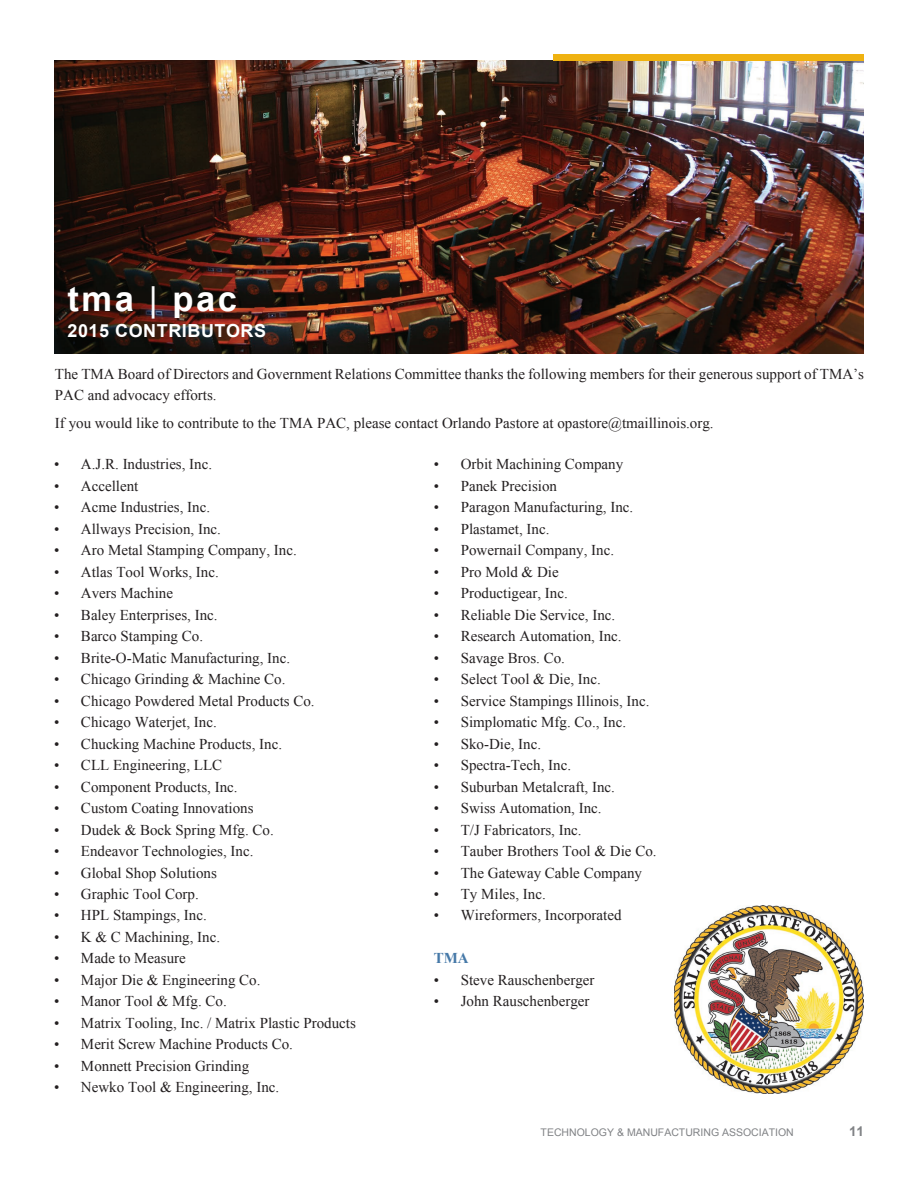
<style>
.page{position:relative;width:918px;height:1188px;background:#fff}
.page>*{position:absolute;margin:0;border:0;box-sizing:border-box;transform-origin:0 0}
.t1{font:700 34.5px "Arial";letter-spacing:.075em;color:#fff}
.t2{font:700 18px "Arial";letter-spacing:.03em;color:#fff}
.t3{font:15px/21px "Times New Roman";color:#231f20}
.t4{font:700 15px "Times New Roman";color:#4679a8}
.t5{font:700 13.5px "Arial";color:#808285}
.t6{font:10.5px "Arial";color:#808285}
.s1{font-weight:400}
</style>
<div class="page">
<img style="left:54px;top:61px;width:810px;height:292px">
<img style="left:674px;top:905px;width:189px;height:189px">
<div style="left:554px;top:54px;width:310px;height:6px;background:#efb211"></div>
<h1 class="t1" style="left:68px;top:280px;width:171px">tma <span class="s1">|</span> pac</h1>
<p class="t2" style="left:68px;top:321px;width:200px">2015 CONTRIBUTORS</p>
<p class="t3" style="left:55px;top:364px;width:811px">The TMA Board of Directors and Government Relations Committee thanks the following members for their generous support of TMA’s<br>PAC and advocacy efforts.</p>
<p class="t3" style="left:55px;top:412px;width:660px">If you would like to contribute to the TMA PAC, please contact Orlando Pastore at opastore@tmaillinois.org.</p>
<p class="t3" style="left:54px;top:454px;width:160px">• A.J.R. Industries, Inc.</p>
<p class="t3" style="left:54px;top:475px;width:86px">• Accellent</p>
<p class="t3" style="left:54px;top:497px;width:158px">• Acme Industries, Inc.</p>
<p class="t3" style="left:54px;top:518px;width:168px">• Allways Precision, Inc.</p>
<p class="t3" style="left:54px;top:540px;width:244px">• Aro Metal Stamping Company, Inc.</p>
<p class="t3" style="left:54px;top:561px;width:166px">• Atlas Tool Works, Inc.</p>
<p class="t3" style="left:54px;top:583px;width:121px">• Avers Machine</p>
<p class="t3" style="left:54px;top:604px;width:165px">• Baley Enterprises, Inc.</p>
<p class="t3" style="left:54px;top:626px;width:151px">• Barco Stamping Co.</p>
<p class="t3" style="left:54px;top:647px;width:238px">• Brite-O-Matic Manufacturing, Inc.</p>
<p class="t3" style="left:54px;top:669px;width:233px">• Chicago Grinding &amp; Machine Co.</p>
<p class="t3" style="left:54px;top:690px;width:262px">• Chicago Powdered Metal Products Co.</p>
<p class="t3" style="left:54px;top:712px;width:164px">• Chicago Waterjet, Inc.</p>
<p class="t3" style="left:54px;top:733px;width:230px">• Chucking Machine Products, Inc.</p>
<p class="t3" style="left:54px;top:755px;width:170px">• CLL Engineering, LLC</p>
<p class="t3" style="left:54px;top:776px;width:185px">• Component Products, Inc.</p>
<p class="t3" style="left:54px;top:798px;width:201px">• Custom Coating Innovations</p>
<p class="t3" style="left:54px;top:819px;width:221px">• Dudek &amp; Bock Spring Mfg. Co.</p>
<p class="t3" style="left:54px;top:840px;width:201px">• Endeavor Technologies, Inc.</p>
<p class="t3" style="left:54px;top:862px;width:164px">• Global Shop Solutions</p>
<p class="t3" style="left:54px;top:883px;width:146px">• Graphic Tool Corp.</p>
<p class="t3" style="left:54px;top:905px;width:154px">• HPL Stampings, Inc.</p>
<p class="t3" style="left:54px;top:926px;width:168px">• K &amp; C Machining, Inc.</p>
<p class="t3" style="left:54px;top:948px;width:133px">• Made to Measure</p>
<p class="t3" style="left:54px;top:969px;width:208px">• Major Die &amp; Engineering Co.</p>
<p class="t3" style="left:54px;top:991px;width:174px">• Manor Tool &amp; Mfg. Co.</p>
<p class="t3" style="left:54px;top:1012px;width:303px">• Matrix Tooling, Inc. / Matrix Plastic Products</p>
<p class="t3" style="left:54px;top:1034px;width:241px">• Merit Screw Machine Products Co.</p>
<p class="t3" style="left:54px;top:1055px;width:197px">• Monnett Precision Grinding</p>
<p class="t3" style="left:54px;top:1077px;width:227px">• Newko Tool &amp; Engineering, Inc.</p>
<p class="t3" style="left:434px;top:454px;width:191px">• Orbit Machining Company</p>
<p class="t3" style="left:434px;top:475px;width:125px">• Panek Precision</p>
<p class="t3" style="left:434px;top:497px;width:201px">• Paragon Manufacturing, Inc.</p>
<p class="t3" style="left:434px;top:518px;width:117px">• Plastamet, Inc.</p>
<p class="t3" style="left:434px;top:540px;width:182px">• Powernail Company, Inc.</p>
<p class="t3" style="left:434px;top:561px;width:126px">• Pro Mold &amp; Die</p>
<p class="t3" style="left:434px;top:583px;width:136px">• Productigear, Inc.</p>
<p class="t3" style="left:434px;top:604px;width:183px">• Reliable Die Service, Inc.</p>
<p class="t3" style="left:434px;top:626px;width:189px">• Research Automation, Inc.</p>
<p class="t3" style="left:434px;top:647px;width:133px">• Savage Bros. Co.</p>
<p class="t3" style="left:434px;top:669px;width:168px">• Select Tool &amp; Die, Inc.</p>
<p class="t3" style="left:434px;top:690px;width:217px">• Service Stampings Illinois, Inc.</p>
<p class="t3" style="left:434px;top:712px;width:194px">• Simplomatic Mfg. Co., Inc.</p>
<p class="t3" style="left:434px;top:733px;width:109px">• Sko-Die, Inc.</p>
<p class="t3" style="left:434px;top:755px;width:139px">• Spectra-Tech, Inc.</p>
<p class="t3" style="left:434px;top:776px;width:183px">• Suburban Metalcraft, Inc.</p>
<p class="t3" style="left:434px;top:798px;width:169px">• Swiss Automation, Inc.</p>
<p class="t3" style="left:434px;top:819px;width:149px">• T/J Fabricators, Inc.</p>
<p class="t3" style="left:434px;top:840px;width:224px">• Tauber Brothers Tool &amp; Die Co.</p>
<p class="t3" style="left:434px;top:862px;width:210px">• The Gateway Cable Company</p>
<p class="t3" style="left:434px;top:883px;width:113px">• Ty Miles, Inc.</p>
<p class="t3" style="left:434px;top:905px;width:189px">• Wireformers, Incorporated</p>
<p class="t4" style="left:434px;top:950px;width:36px">TMA</p>
<p class="t3" style="left:434px;top:969px;width:162px">• Steve Rauschenberger</p>
<p class="t3" style="left:434px;top:991px;width:157px">• John Rauschenberger</p>
<p class="t6" style="left:541px;top:1127px;width:255px">TECHNOLOGY &amp; MANUFACTURING ASSOCIATION</p>
<p class="t5" style="left:849px;top:1124px;width:17px">11</p>
</div>
